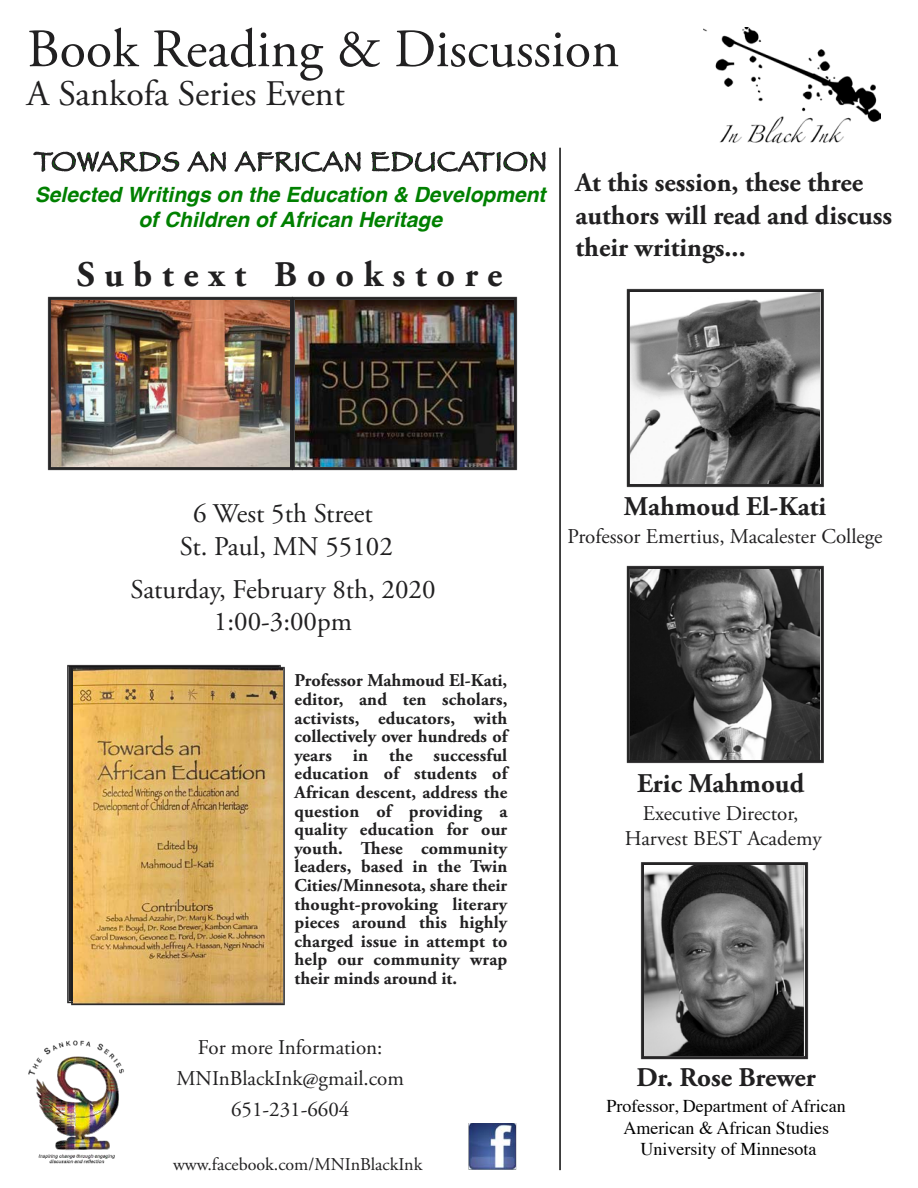
<style>
.page{position:relative;width:918px;height:1188px;background:#fff}
.page>*{position:absolute;margin:0;border:0;box-sizing:border-box;transform-origin:0 0}
.t1{font:54px "Adobe Garamond Pro";color:#212021}
.t2{font:36px "Adobe Garamond Pro";color:#212021}
.t3{font:700 36px "Adobe Garamond Pro";letter-spacing:.27em;color:#212021}
.t4{font:700 27px/32.4px "Adobe Garamond Pro";color:#212021}
.t5{font:27px/32.4px "Adobe Garamond Pro";color:#212021;text-align:center}
.t6{font:21px/31.2px "Adobe Garamond Pro";color:#212021;text-align:center}
.t7{font:italic 700 21px/25.2px "Helvetica";color:#008000;text-align:center}
.t8{font:700 18px/18.6px "Adobe Garamond Pro";letter-spacing:.01em;color:#212021;text-align:justify}
.t9{font:18px/21.6px "Times";color:#000;text-align:center}
.t10{font:18px "Adobe Garamond Pro";color:#212021}
</style>
<div class="page">
<img style="left:704px;top:27px;width:176px;height:117px">
<svg style="left:33px;top:151px;width:513px;height:21px"></svg>
<img style="left:626px;top:288px;width:198px;height:200px">
<img style="left:630px;top:293px;width:190px;height:190px">
<img style="left:294px;top:296px;width:224px;height:175px">
<img style="left:295px;top:300px;width:219px;height:167px">
<img style="left:47px;top:296px;width:247px;height:175px">
<img style="left:51px;top:300px;width:238px;height:167px">
<img style="left:626px;top:565px;width:198px;height:199px">
<img style="left:630px;top:569px;width:190px;height:191px">
<img style="left:640px;top:862px;width:169px;height:198px">
<img style="left:645px;top:865px;width:159px;height:191px">
<img style="left:28px;top:1040px;width:96px;height:124px">
<img style="left:468px;top:1123px;width:49px;height:46px">
<img style="left:70px;top:666px;width:215px;height:340px">
<img style="left:73px;top:669px;width:210px;height:334px">
<img style="left:559px;top:147px;width:2px;height:1024px">
<h1 class="t1" style="left:27px;top:27px;width:594px">Book Reading &amp; Discussion</h1>
<h2 class="t2" style="left:27px;top:79px;width:319px">A Sankofa Series Event</h2>
<p class="t7" style="left:35px;top:183px;width:512px">Selected Writings on the Education &amp; Development of Children of African Heritage</p>
<h2 class="t3" style="left:77px;top:260px;width:427px">Subtext Bookstore</h2>
<h3 class="t4" style="left:576px;top:169px;width:318px">At this session, these three authors will read and discuss their writings...</h3>
<h3 class="t5" style="left:180px;top:500px;width:214px">6 West 5th Street<br>St. Paul, MN 55102</h3>
<h3 class="t5" style="left:130px;top:576px;width:307px">Saturday, February 8th, 2020<br>1:00-3:00pm</h3>
<p class="t8" style="left:295px;top:673px;width:214px">Professor Mahmoud El-Kati, editor, and ten scholars, activists, educators, with collectively over hundreds of years in the successful education of students of African descent, address the question of providing a quality education for our youth. These community leaders, based in the Twin Cities/Minnesota, share their thought-provoking literary pieces around this highly charged issue in attempt to help our community wrap their minds around it.</p>
<p class="t6" style="left:176px;top:1034px;width:229px">For more Information:<br>MNInBlackInk@gmail.com<br>651-231-6604</p>
<p class="t10" style="left:173px;top:1157px;width:251px">www.facebook.com/MNInBlackInk</p>
<h3 class="t4" style="left:624px;top:493px;width:204px">Mahmoud El-Kati</h3>
<p class="t6" style="left:568px;top:523px;width:317px">Professor Emertius, Macalester College</p>
<h3 class="t4" style="left:637px;top:770px;width:169px">Eric Mahmoud</h3>
<p class="t6" style="left:625px;top:803px;width:199px;line-height:25.2px">Executive Director,<br>Harvest BEST Academy</p>
<h3 class="t4" style="left:637px;top:1063px;width:181px">Dr. Rose Brewer</h3>
<p class="t9" style="left:607px;top:1097px;width:241px">Professor, Department of African<br>American &amp; African Studies<br>University of Minnesota</p>
</div>
